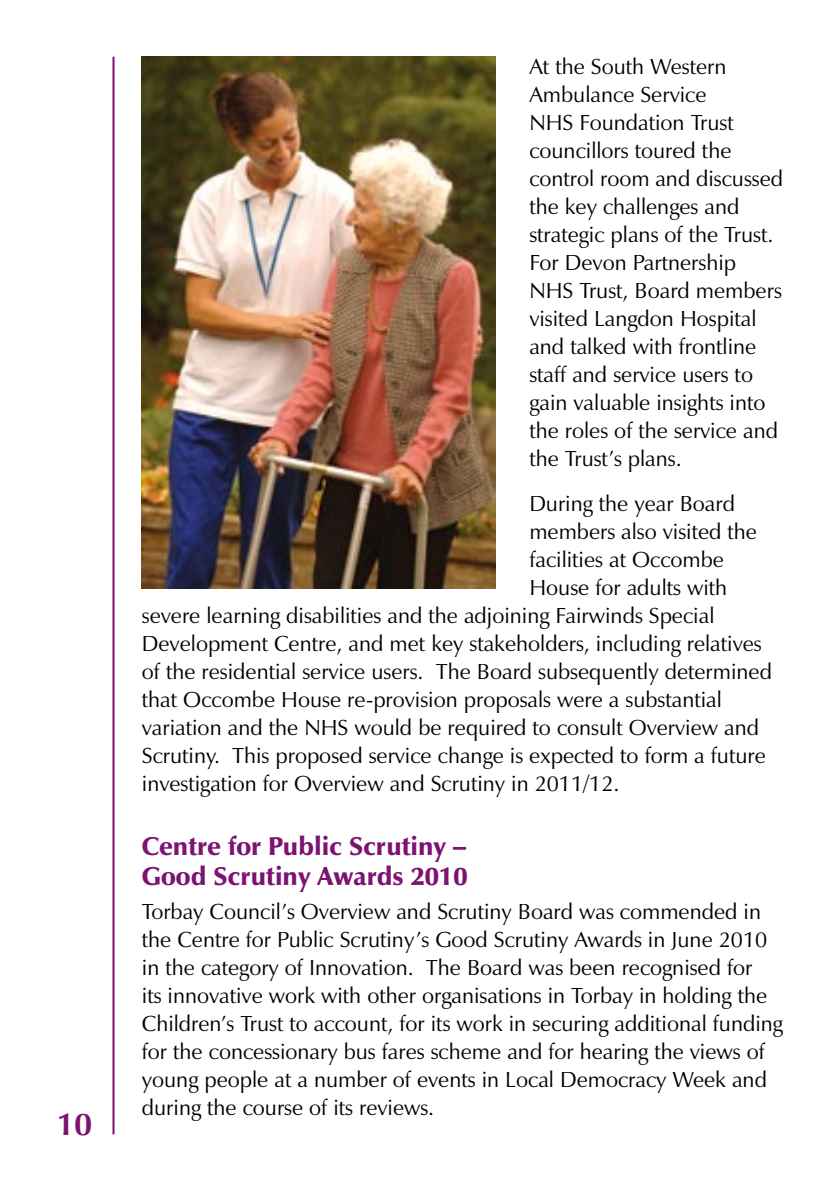
<style>
.page{position:relative;width:840px;height:1191px;background:#fff}
.page>*{position:absolute;margin:0;border:0;box-sizing:border-box;transform-origin:0 0}
.t1{font:700 32px "Zapf Humanist 601 BT";color:#7c1272}
.t2{font:900 26px/30px "Zapf Humanist 601 BT";color:#7c1272}
.t3{font:22px/28px "Zapf Humanist 601 BT";color:#000}
</style>
<div class="page">
<hr style="left:112px;top:57px;width:2px;height:1077px;background:#7c1272">
<img style="left:142px;top:57px;width:353px;height:531px">
<h1 class="t1" style="left:57px;top:1104px;width:37px">10</h1>
<p class="t3" style="left:529px;top:52px;width:255px">At the South Western<br>Ambulance Service<br>NHS Foundation Trust councillors toured the control room and discussed the key challenges and strategic plans of the Trust.<br>For Devon Partnership<br>NHS Trust, Board members visited Langdon Hospital and talked with frontline staff and service users to gain valuable insights into the roles of the service and the Trust’s plans.</p>
<p class="t3" style="left:529px;top:489px;width:207px">During the year Board</p>
<p class="t3" style="left:529px;top:517px;width:229px">members also visited the</p>
<p class="t3" style="left:529px;top:545px;width:196px">facilities at Occombe</p>
<p class="t3" style="left:529px;top:573px;width:199px">House for adults with</p>
<p class="t3" style="left:142px;top:601px;width:573px">severe learning disabilities and the adjoining Fairwinds Special</p>
<p class="t3" style="left:142px;top:629px;width:621px">Development Centre, and met key stakeholders, including relatives</p>
<p class="t3" style="left:142px;top:657px;width:631px">of the residential service users. The Board subsequently determined</p>
<p class="t3" style="left:142px;top:685px;width:581px">that Occombe House re-provision proposals were a substantial</p>
<p class="t3" style="left:142px;top:713px;width:618px">variation and the NHS would be required to consult Overview and</p>
<p class="t3" style="left:142px;top:741px;width:625px">Scrutiny. This proposed service change is expected to form a future</p>
<p class="t3" style="left:142px;top:769px;width:479px">investigation for Overview and Scrutiny in 2011/12.</p>
<p class="t2" style="left:142px;top:831px;width:327px">Centre for Public Scrutiny –<br>Good Scrutiny Awards 2010</p>
<p class="t3" style="left:142px;top:897px;width:642px">Torbay Council’s Overview and Scrutiny Board was commended in the Centre for Public Scrutiny’s Good Scrutiny Awards in June 2010 in the category of Innovation. The Board was been recognised for<br>its innovative work with other organisations in Torbay in holding the Children’s Trust to account, for its work in securing additional funding for the concessionary bus fares scheme and for hearing the views of young people at a number of events in Local Democracy Week and during the course of its reviews.</p>
</div>
